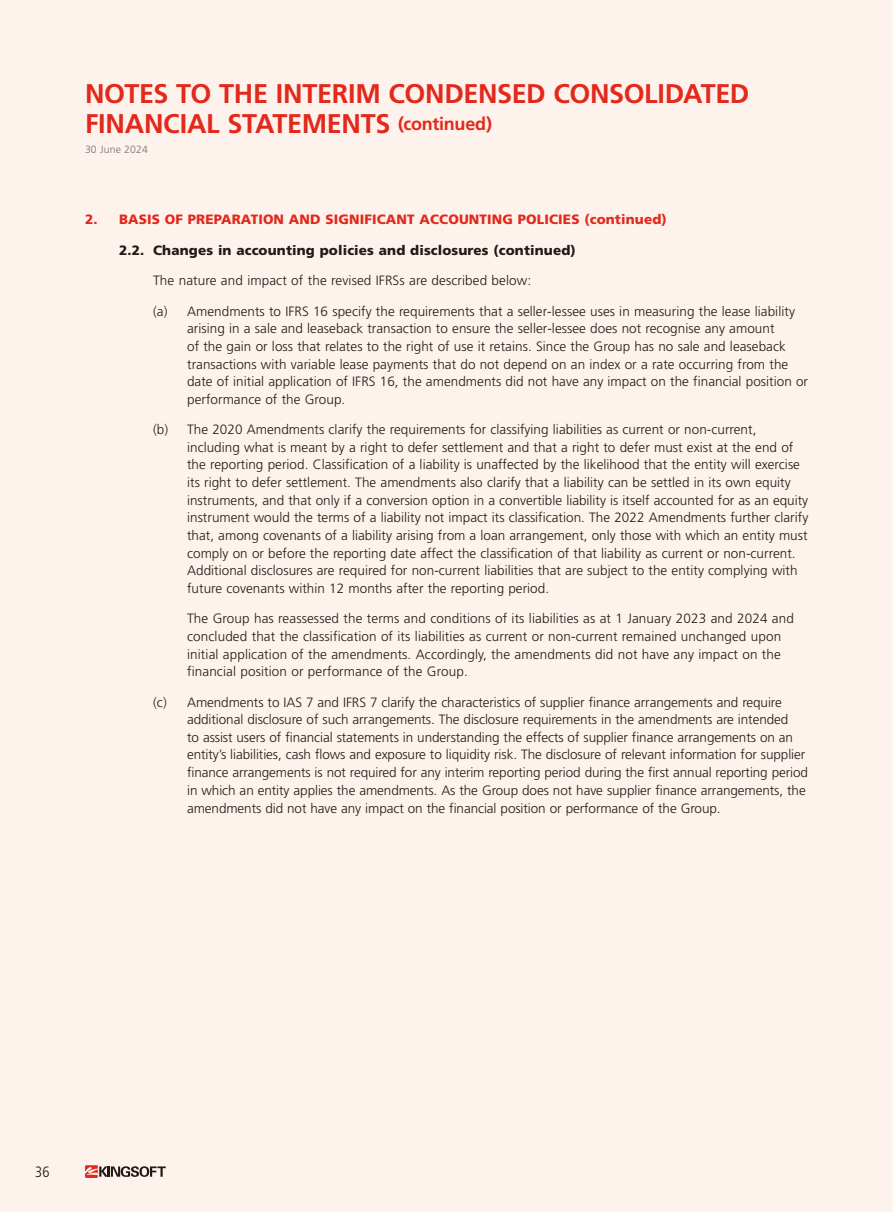
<style>
.page{position:relative;width:893px;height:1212px;background:#fef2ec}
.page>*{position:absolute;margin:0;border:0;box-sizing:border-box;transform-origin:0 0}
.t1{font:700 27px/30px "Frutiger";letter-spacing:-.01em;color:#e2291c}
.t2{font:300 condensed 15px "Frutiger";color:#231916}
.t3{font:300 13.5px/17.7px "Frutiger";letter-spacing:.005em;color:#231916}
.t4{font:900 13.5px "Frutiger";letter-spacing:.01em;color:#e2291c}
.t5{font:900 13.5px "Frutiger";letter-spacing:.01em;color:#231916}
.t6{font:300 10.5px "Frutiger";letter-spacing:.01em;color:#727272}
.s1{font-size:18px}
</style>
<div class="page">
<svg style="left:85px;top:1165px;width:81px;height:13px"></svg>
<h1 class="t1" style="left:85px;top:79px;width:666px">NOTES TO THE INTERIM CONDENSED CONSOLIDATED<br>FINANCIAL STATEMENTS <span class="s1">(continued)</span></h1>
<p class="t6" style="left:85px;top:143px;width:64px">30 June 2024</p>
<p class="t4" style="left:85px;top:211px;width:583px">2. BASIS OF PREPARATION AND SIGNIFICANT ACCOUNTING POLICIES (continued)</p>
<p class="t5" style="left:119px;top:242px;width:458px">2.2. Changes in accounting policies and disclosures (continued)</p>
<p class="t3" style="left:153px;top:272px;width:380px">The nature and impact of the revised IFRSs are described below:</p>
<p class="t3" style="left:187px;top:302px;width:622px;text-indent:-34px">(a) Amendments to IFRS 16 specify the requirements that a seller-lessee uses in measuring the lease liability arising in a sale and leaseback transaction to ensure the seller-lessee does not recognise any amount<br>of the gain or loss that relates to the right of use it retains. Since the Group has no sale and leaseback transactions with variable lease payments that do not depend on an index or a rate occurring from the date of initial application of IFRS 16, the amendments did not have any impact on the financial position or performance of the Group.</p>
<p class="t3" style="left:187px;top:421px;width:623px;text-indent:-34px">(b) The 2020 Amendments clarify the requirements for classifying liabilities as current or non-current, including what is meant by a right to defer settlement and that a right to defer must exist at the end of the reporting period. Classification of a liability is unaffected by the likelihood that the entity will exercise its right to defer settlement. The amendments also clarify that a liability can be settled in its own equity instruments, and that only if a conversion option in a convertible liability is itself accounted for as an equity instrument would the terms of a liability not impact its classification. The 2022 Amendments further clarify that, among covenants of a liability arising from a loan arrangement, only those with which an entity must comply on or before the reporting date affect the classification of that liability as current or non-current.<br>Additional disclosures are required for non-current liabilities that are subject to the entity complying with future covenants within 12 months after the reporting period.</p>
<p class="t3" style="left:187px;top:610px;width:608px">The Group has reassessed the terms and conditions of its liabilities as at 1 January 2023 and 2024 and concluded that the classification of its liabilities as current or non-current remained unchanged upon initial application of the amendments. Accordingly, the amendments did not have any impact on the financial position or performance of the Group.</p>
<p class="t3" style="left:187px;top:693px;width:622px;text-indent:-34px">(c) Amendments to IAS 7 and IFRS 7 clarify the characteristics of supplier finance arrangements and require additional disclosure of such arrangements. The disclosure requirements in the amendments are intended<br>to assist users of financial statements in understanding the effects of supplier finance arrangements on an entity’s liabilities, cash flows and exposure to liquidity risk. The disclosure of relevant information for supplier finance arrangements is not required for any interim reporting period during the first annual reporting period in which an entity applies the amendments. As the Group does not have supplier finance arrangements, the amendments did not have any impact on the financial position or performance of the Group.</p>
<p class="t2" style="left:35px;top:1164px;width:16px">36</p>
</div>
